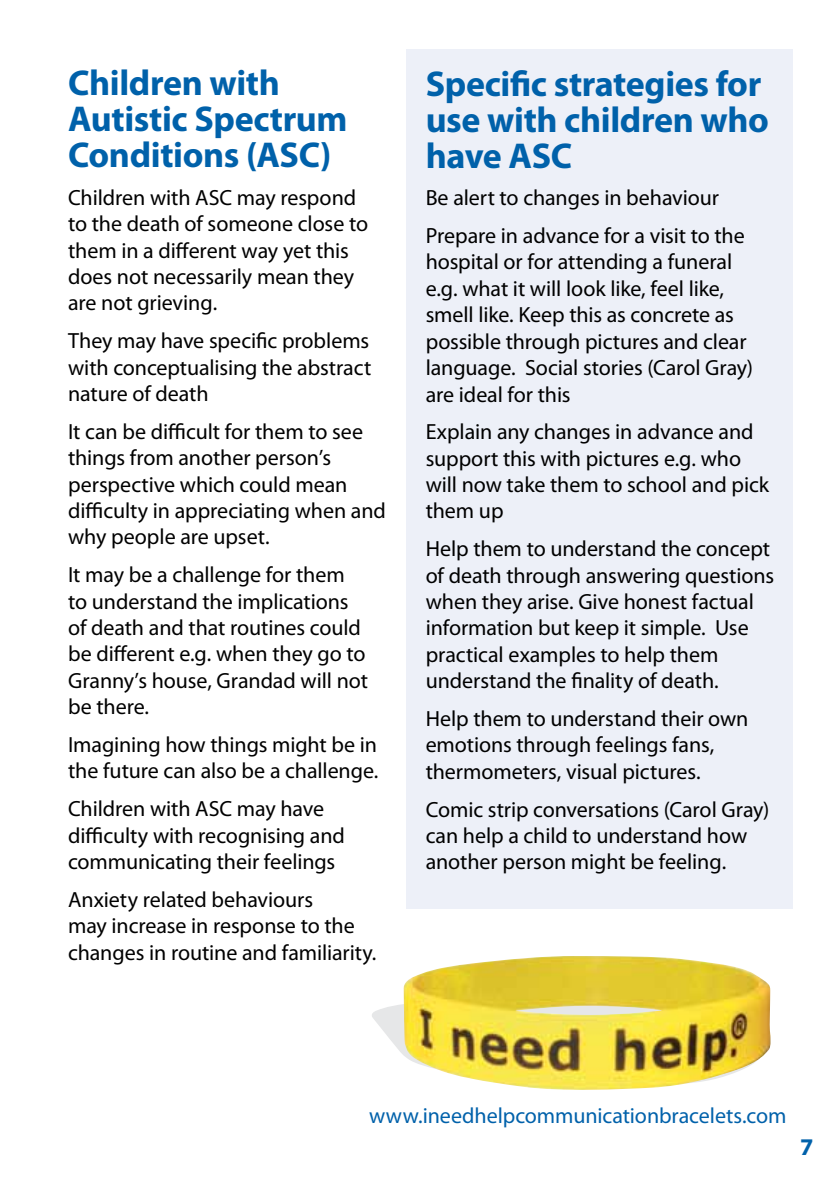
<style>
.page{position:relative;width:840px;height:1191px;background:#fff}
.page>*{position:absolute;margin:0;border:0;box-sizing:border-box;transform-origin:0 0}
.t1{font:700 36px/36px "Myriad Pro";letter-spacing:-.01em;color:#0061aa}
.t2{font:700 24px "Myriad Pro";color:#0061aa}
.t3{font:22px/26.4px "Myriad Pro";letter-spacing:-.005em;color:#000}
.t4{font:22px "Myriad Pro";color:#0061aa}
</style>
<div class="page">
<div style="left:405px;top:50px;width:387px;height:859px;background:#edf0f8"></div>
<svg style="left:372px;top:1004px;width:30px;height:49px"></svg>
<img style="left:402px;top:956px;width:369px;height:134px">
<h1 class="t1" style="left:68px;top:64px;width:281px">Children with<br>Autistic Spectrum<br>Conditions (ASC)</h1>
<p class="t3" style="left:68px;top:184px;width:301px">Children with ASC may respond to the death of someone close to them in a different way yet this does not necessarily mean they are not grieving.</p>
<p class="t3" style="left:68px;top:327px;width:304px;text-align:justify">They may have specific problems with conceptualising the abstract nature of death</p>
<p class="t3" style="left:68px;top:418px;width:319px">It can be difficult for them to see things from another person’s perspective which could mean difficulty in appreciating when and why people are upset.</p>
<p class="t3" style="left:68px;top:561px;width:301px">It may be a challenge for them to understand the implications of death and that routines could be different e.g. when they go to<br>Granny’s house, Grandad will not be there.</p>
<p class="t3" style="left:68px;top:731px;width:312px">Imagining how things might be in the future can also be a challenge.</p>
<p class="t3" style="left:68px;top:795px;width:278px">Children with ASC may have difficulty with recognising and communicating their feelings</p>
<p class="t3" style="left:68px;top:885px;width:309px">Anxiety related behaviours<br>may increase in response to the changes in routine and familiarity.</p>
<h1 class="t1" style="left:425px;top:64px;width:344px">Specific strategies for use with children who have ASC</h1>
<p class="t3" style="left:425px;top:179px;width:320px;line-height:37.8px">Be alert to changes in behaviour<br>Prepare in advance for a visit to the</p>
<p class="t3" style="left:425px;top:248px;width:329px">hospital or for attending a funeral e.g. what it will look like, feel like, smell like. Keep this as concrete as possible through pictures and clear language. Social stories (Carol Gray) are ideal for this</p>
<p class="t3" style="left:425px;top:418px;width:345px">Explain any changes in advance and support this with pictures e.g. who will now take them to school and pick them up</p>
<p class="t3" style="left:425px;top:535px;width:350px">Help them to understand the concept of death through answering questions when they arise. Give honest factual information but keep it simple. Use practical examples to help them understand the finality of death.</p>
<p class="t3" style="left:425px;top:705px;width:324px">Help them to understand their own emotions through feelings fans, thermometers, visual pictures.</p>
<p class="t3" style="left:425px;top:795px;width:345px">Comic strip conversations (Carol Gray) can help a child to understand how another person might be feeling.</p>
<p class="t4" style="left:369px;top:1102px;width:418px">www.ineedhelpcommunicationbracelets.com</p>
<p class="t2" style="left:799px;top:1131px;width:15px">7</p>
</div>
